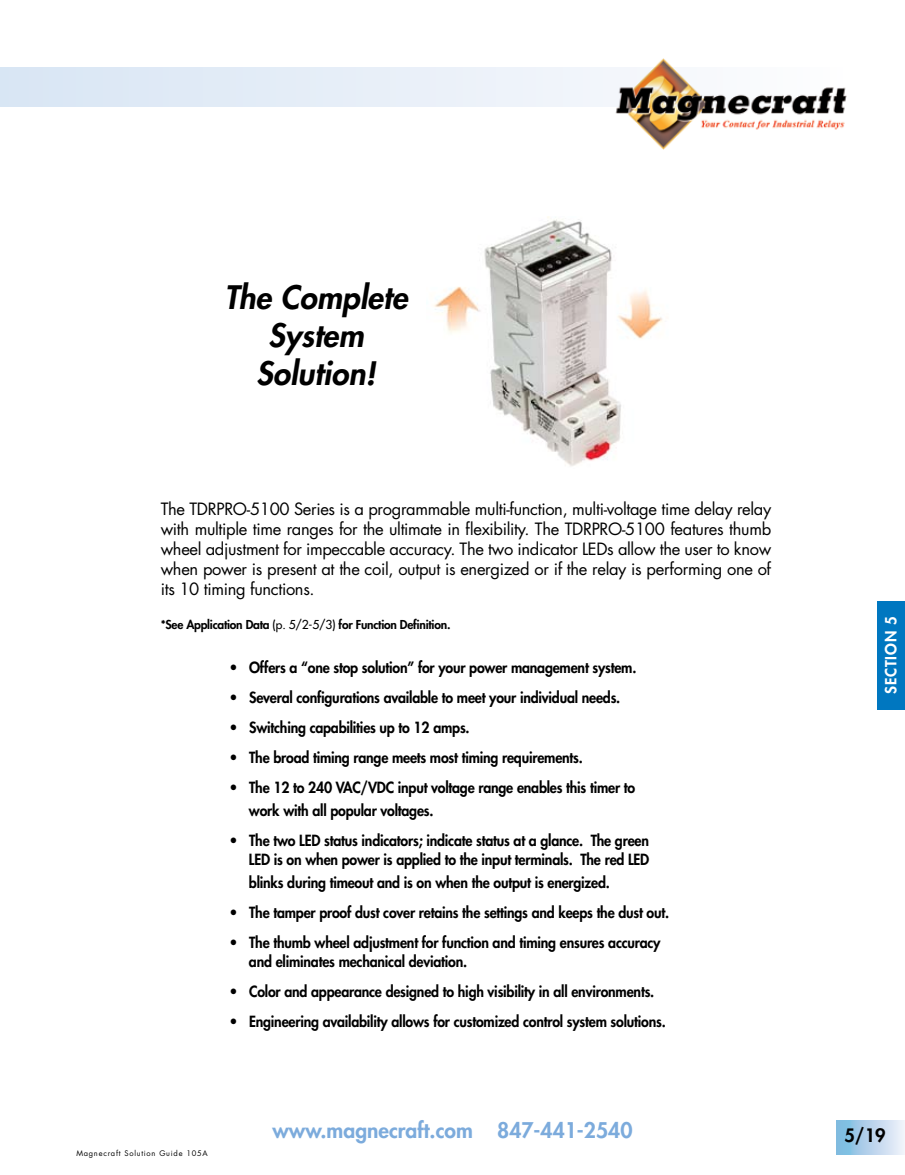
<style>
.page{position:relative;width:905px;height:1175px;background:#fff}
.page>*{position:absolute;margin:0;border:0;box-sizing:border-box;transform-origin:0 0}
.t1{font:italic 800 31.5px/37.8px "Futura Std";color:#000;text-align:center}
.t2{font:800 21px "Futura Std";color:#7cabdc}
.t3{font:800 18px "Futura Std";color:#000}
.t4{font:16.5px/19.8px "Futura Std";letter-spacing:-.02em;color:#000;text-align:justify}
.t5{font:800 15px/19.5px "Futura Std";letter-spacing:-.015em;color:#000;scale:.94 1}
.t6{font:800 15px "Futura Std";letter-spacing:.05em;color:#fff}
.t7{font:800 12px "Futura Std";letter-spacing:-.02em;color:#000}
.t8{font:7.5px "Futura Std";letter-spacing:.1em;color:#000}
.s1{font-weight:500}
</style>
<div class="page">
<div style="left:0;top:68px;width:850px;height:39px;background:#e5edf7"></div>
<div style="left:877px;top:601px;width:27px;height:108px;background:#0077c0"></div>
<div style="left:837px;top:1120px;width:67px;height:34px;background:linear-gradient(to right,#76b8df,#f4f0fa)"></div>
<img style="left:433px;top:216px;width:230px;height:250px">
<img style="left:610px;top:58px;width:240px;height:92px">
<h1 class="t1" style="left:224px;top:279px;width:185px">The Complete<br>System<br>Solution!</h1>
<p class="t4" style="left:161px;top:499px;width:612px">The TDRPRO-5100 Series is a programmable multi-function, multi-voltage time delay relay with multiple time ranges for the ultimate in flexibility. The TDRPRO-5100 features thumb wheel adjustment for impeccable accuracy. The two indicator LEDs allow the user to know when power is present at the coil, output is energized or if the relay is performing one of its 10 timing functions.</p>
<p class="t7" style="left:161px;top:617px;width:291px">*See Application Data <span class="s1">(p. 5/2-5/3)</span> for Function Definition.</p>
<p class="t5" style="left:230px;top:658px;width:434px">• Offers a “one stop solution” for your power management system.</p>
<p class="t5" style="left:230px;top:688px;width:417px">• Several configurations available to meet your individual needs.</p>
<p class="t5" style="left:230px;top:718px;width:257px">• Switching capabilities up to 12 amps.</p>
<p class="t5" style="left:230px;top:748px;width:377px">• The broad timing range meets most timing requirements.</p>
<p class="t5" style="left:249px;top:776px;width:412px;line-height:22.5px;text-indent:-19px">• The 12 to 240 VAC/VDC input voltage range enables this timer to work with all popular voltages.</p>
<p class="t5" style="left:230px;top:830px;width:448px;text-align:right">• The two LED status indicators; indicate status at a glance. The green<br>LED is on when power is applied to the input terminals. The red LED</p>
<p class="t5" style="left:249px;top:872px;width:385px">blinks during timeout and is on when the output is energized.</p>
<p class="t5" style="left:230px;top:902px;width:469px">• The tamper proof dust cover retains the settings and keeps the dust out.</p>
<p class="t5" style="left:249px;top:932px;width:439px;text-indent:-19px">• The thumb wheel adjustment for function and timing ensures accuracy and eliminates mechanical deviation.</p>
<p class="t5" style="left:230px;top:982px;width:453px">• Color and appearance designed to high visibility in all environments.</p>
<p class="t5" style="left:230px;top:1012px;width:465px">• Engineering availability allows for customized control system solutions.</p>
<p class="t8" style="left:76px;top:1148px;width:133px">Magnecraft Solution Guide 105A</p>
<h2 class="t2" style="left:272px;top:1117px;width:361px">www.magnecraft.com 847-441-2540</h2>
<p class="t6" style="left:881px;top:693px;width:78px;rotate:-90deg">SECTION 5</p>
<p class="t3" style="left:844px;top:1124px;width:42px">5/19</p>
</div>
